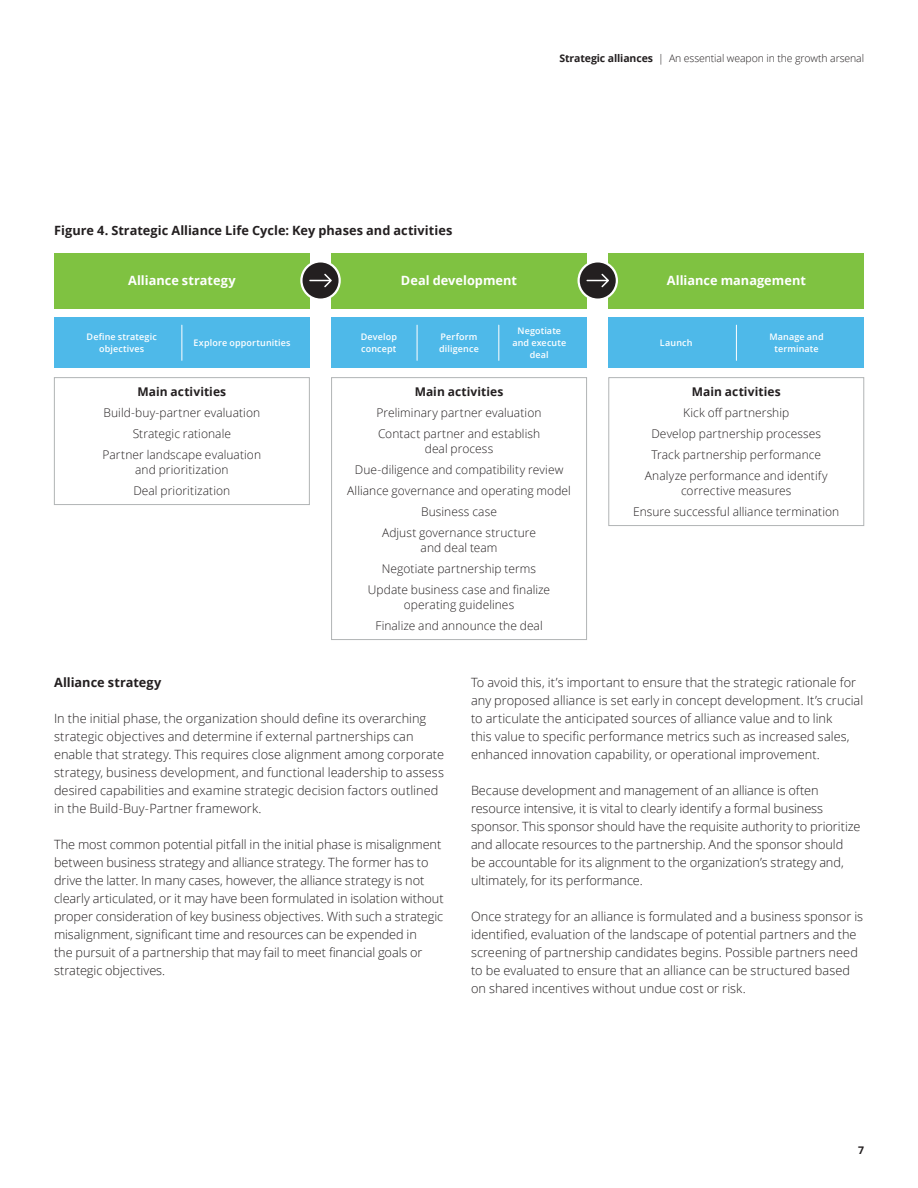
<style>
.page{position:relative;width:918px;height:1188px;background:#fff}
.page>*{position:absolute;margin:0;border:0;box-sizing:border-box;transform-origin:0 0}
.t1{font:300 12.75px/18px "Open Sans";color:#231f20}
.t2{font:700 12.75px "Open Sans";color:#231f20}
.t3{font:700 12.75px "Open Sans";color:#fff}
.t4{font:300 12px/21px "Open Sans";letter-spacing:.005em;color:#231f20;text-align:center}
.t5{font:700 12px "Open Sans";letter-spacing:.005em;color:#231f20}
.t6{font:300 10.5px "Open Sans";letter-spacing:-.01em;color:#231f20}
.t7{font:700 10.5px "Open Sans";color:#231f20}
.t8{font:600 9px/12px "Open Sans";letter-spacing:.015em;color:#fff;text-align:center}
.s1{font-weight:700}
</style>
<div class="page">
<div style="left:54px;top:377px;width:256px;height:128px;border:1px solid #b1b4b5"></div>
<div style="left:54px;top:253px;width:256px;height:55px;background:#7fc241"></div>
<div style="left:54px;top:317px;width:256px;height:51px;background:#4eb9e9"></div>
<hr style="left:182px;top:325px;width:1px;height:35px;background:#fff">
<div style="left:331px;top:317px;width:256px;height:51px;background:#4eb9e9"></div>
<div style="left:331px;top:253px;width:256px;height:55px;background:#7fc241"></div>
<div style="left:331px;top:377px;width:256px;height:263px;border:1px solid #b1b4b5"></div>
<hr style="left:417px;top:325px;width:1px;height:35px;background:#fff">
<hr style="left:498px;top:325px;width:1px;height:35px;background:#fff">
<div style="left:609px;top:317px;width:255px;height:51px;background:#4eb9e9"></div>
<div style="left:609px;top:253px;width:255px;height:55px;background:#7fc241"></div>
<div style="left:608px;top:377px;width:256px;height:149px;border:1px solid #b1b4b5"></div>
<hr style="left:736px;top:325px;width:1px;height:35px;background:#fff">
<svg style="left:578px;top:260px;width:40px;height:41px"></svg>
<svg style="left:580px;top:263px;width:36px;height:36px"></svg>
<svg style="left:300px;top:260px;width:41px;height:41px"></svg>
<svg style="left:303px;top:263px;width:36px;height:36px"></svg>
<p class="t6" style="left:559px;top:51px;width:306px"><span class="s1">Strategic alliances</span> | An essential weapon in the growth arsenal</p>
<p class="t2" style="left:54px;top:221px;width:400px">Figure 4. Strategic Alliance Life Cycle: Key phases and activities</p>
<p class="t3" style="left:128px;top:272px;width:109px">Alliance strategy</p>
<p class="t3" style="left:401px;top:272px;width:118px">Deal development</p>
<p class="t3" style="left:667px;top:272px;width:141px">Alliance management</p>
<p class="t8" style="left:87px;top:331px;width:72px">Define strategic objectives</p>
<p class="t8" style="left:194px;top:337px;width:99px">Explore opportunities</p>
<p class="t8" style="left:361px;top:331px;width:38px;text-align:left">Develop concept</p>
<p class="t8" style="left:439px;top:331px;width:41px;text-align:left">Perform diligence</p>
<p class="t8" style="left:512px;top:325px;width:55px">Negotiate and execute deal</p>
<p class="t5" style="left:137px;top:383px;width:90px">Main activities</p>
<p class="t4" style="left:103px;top:402px;width:160px">Build-buy-partner evaluation<br>Strategic rationale<br>Partner landscape evaluation</p>
<p class="t4" style="left:133px;top:459px;width:99px;text-align:left">and prioritization<br>Deal prioritization</p>
<p class="t5" style="left:415px;top:383px;width:90px">Main activities</p>
<p class="t4" style="left:377px;top:402px;width:166px;text-align:left">Preliminary partner evaluation<br>Contact partner and establish</p>
<p class="t4" style="left:347px;top:438px;width:225px">deal process<br>Due-diligence and compatibility review<br>Alliance governance and operating model<br>Business case<br>Adjust governance structure</p>
<p class="t4" style="left:368px;top:537px;width:184px">and deal team<br>Negotiate partnership terms<br>Update business case and finalize</p>
<p class="t4" style="left:375px;top:594px;width:169px">operating guidelines<br>Finalize and announce the deal</p>
<p class="t8" style="left:660px;top:337px;width:34px">Launch</p>
<p class="t8" style="left:770px;top:331px;width:56px">Manage and terminate</p>
<p class="t5" style="left:692px;top:383px;width:90px">Main activities</p>
<p class="t4" style="left:645px;top:402px;width:184px">Kick off partnership<br>Develop partnership processes<br>Track partnership performance<br>Analyze performance and identify</p>
<p class="t4" style="left:633px;top:480px;width:208px">corrective measures<br>Ensure successful alliance termination</p>
<p class="t2" style="left:54px;top:674px;width:109px">Alliance strategy</p>
<p class="t1" style="left:54px;top:709px;width:392px">In the initial phase, the organization should define its overarching strategic objectives and determine if external partnerships can enable that strategy. This requires close alignment among corporate strategy, business development, and functional leadership to assess desired capabilities and examine strategic decision factors outlined in the Build-Buy-Partner framework.</p>
<p class="t1" style="left:54px;top:835px;width:391px">The most common potential pitfall in the initial phase is misalignment between business strategy and alliance strategy. The former has to drive the latter. In many cases, however, the alliance strategy is not clearly articulated, or it may have been formulated in isolation without proper consideration of key business objectives. With such a strategic misalignment, significant time and resources can be expended in<br>the pursuit of a partnership that may fail to meet financial goals or strategic objectives.</p>
<p class="t1" style="left:471px;top:673px;width:394px">To avoid this, it’s important to ensure that the strategic rationale for any proposed alliance is set early in concept development. It’s crucial to articulate the anticipated sources of alliance value and to link<br>this value to specific performance metrics such as increased sales, enhanced innovation capability, or operational improvement.</p>
<p class="t1" style="left:471px;top:781px;width:391px">Because development and management of an alliance is often resource intensive, it is vital to clearly identify a formal business sponsor. This sponsor should have the requisite authority to prioritize and allocate resources to the partnership. And the sponsor should be accountable for its alignment to the organization’s strategy and, ultimately, for its performance.</p>
<p class="t1" style="left:471px;top:907px;width:394px">Once strategy for an alliance is formulated and a business sponsor is identified, evaluation of the landscape of potential partners and the screening of partnership candidates begins. Possible partners need to be evaluated to ensure that an alliance can be structured based on shared incentives without undue cost or risk.</p>
<p class="t7" style="left:858px;top:1143px;width:7px">7</p>
</div>
